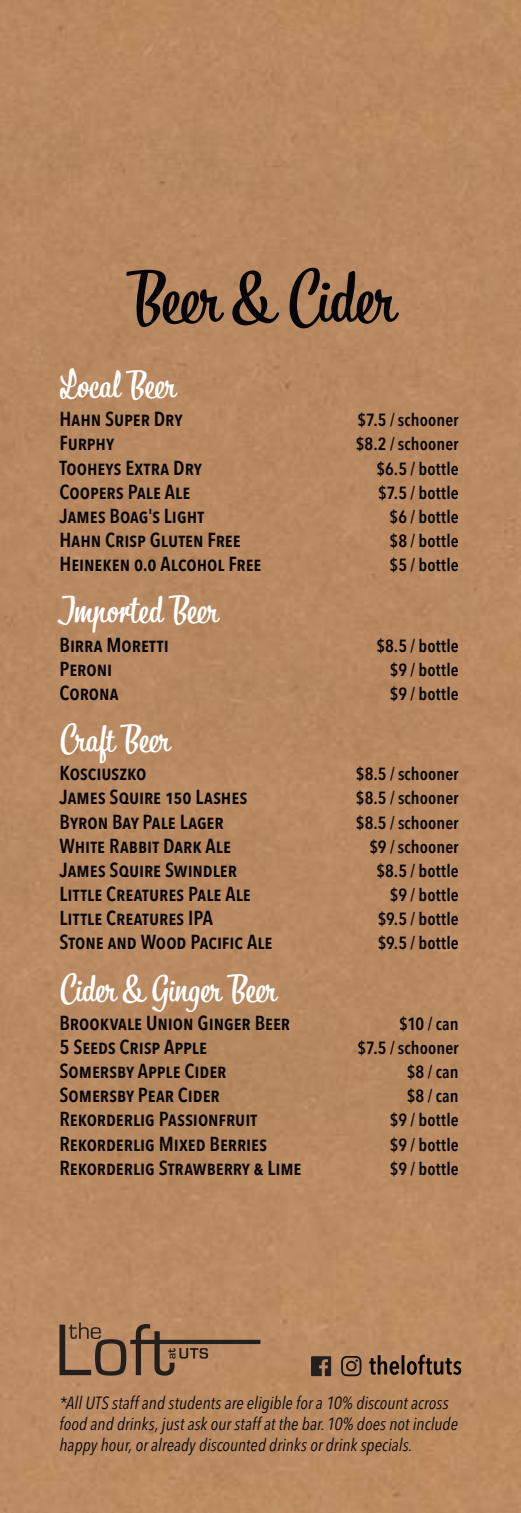
<style>
.page{position:relative;width:521px;height:1513px;background:#b98a61}
.page>*{position:absolute;margin:0;border:0;box-sizing:border-box;transform-origin:0 0}
.t1{font:70px "Bistro Script";color:#05050a}
.t2{font:36.75px "Bistro Script";letter-spacing:.005em;color:#fff}
.t3{font:600 condensed 20.12px "Avenir Next LT Pro";color:#05050a}
.t4{font:600 condensed 17.5px "Avenir Next LT Pro";letter-spacing:.01em;color:#05050a}
.t5{font:italic condensed 17.5px/21px "Avenir Next LT Pro";color:#05050a}
</style>
<div class="page">
<svg style="left:60px;top:1322px;width:200px;height:54px;background:#9a7354"></svg>
<svg style="left:311px;top:1356px;width:20px;height:20px"></svg>
<svg style="left:341px;top:1356px;width:20px;height:20px"></svg>
<svg style="left:369px;top:1355px;width:92px;height:20px;background:#765941"></svg>
<h1 class="t1" style="left:126px;top:254px;width:268px">Beer &amp; Cider</h1>
<h2 class="t2" style="left:60px;top:362px;width:116px">Local Beer</h2>
<p class="t3" style="left:60px;top:407px;width:124px">Hahn Super Dry</p>
<p class="t4" style="left:358px;top:409px;width:103px">$7.5 / schooner</p>
<p class="t3" style="left:60px;top:431px;width:56px">Furphy</p>
<p class="t4" style="left:356px;top:434px;width:104px">$8.2 / schooner</p>
<p class="t3" style="left:60px;top:455px;width:144px">Tooheys Extra Dry</p>
<p class="t4" style="left:376px;top:458px;width:84px">$6.5 / bottle</p>
<p class="t3" style="left:60px;top:479px;width:132px">Coopers Pale Ale</p>
<p class="t4" style="left:378px;top:482px;width:82px">$7.5 / bottle</p>
<p class="t3" style="left:60px;top:504px;width:146px">James Boag's Light</p>
<p class="t4" style="left:389px;top:506px;width:71px">$6 / bottle</p>
<p class="t3" style="left:60px;top:528px;width:183px">Hahn Crisp Gluten Free</p>
<p class="t4" style="left:389px;top:530px;width:71px">$8 / bottle</p>
<p class="t3" style="left:60px;top:552px;width:204px">Heineken 0.0 Alcohol Free</p>
<p class="t4" style="left:389px;top:554px;width:71px">$5 / bottle</p>
<h2 class="t2" style="left:60px;top:587px;width:159px">Imported Beer</h2>
<p class="t3" style="left:60px;top:632px;width:111px">Birra Moretti</p>
<p class="t4" style="left:376px;top:635px;width:84px">$8.5 / bottle</p>
<p class="t3" style="left:60px;top:656px;width:54px">Peroni</p>
<p class="t4" style="left:390px;top:659px;width:70px">$9 / bottle</p>
<p class="t3" style="left:60px;top:681px;width:60px">Corona</p>
<p class="t4" style="left:390px;top:683px;width:70px">$9 / bottle</p>
<h2 class="t2" style="left:60px;top:716px;width:111px">Craft Beer</h2>
<p class="t3" style="left:60px;top:761px;width:88px">Kosciuszko</p>
<p class="t4" style="left:356px;top:764px;width:104px">$8.5 / schooner</p>
<p class="t3" style="left:60px;top:785px;width:189px">James Squire 150 Lashes</p>
<p class="t4" style="left:356px;top:788px;width:104px">$8.5 / schooner</p>
<p class="t3" style="left:60px;top:809px;width:166px">Byron Bay Pale Lager</p>
<p class="t4" style="left:356px;top:812px;width:104px">$8.5 / schooner</p>
<p class="t3" style="left:60px;top:833px;width:173px">White Rabbit Dark Ale</p>
<p class="t4" style="left:369px;top:836px;width:91px">$9 / schooner</p>
<p class="t3" style="left:60px;top:858px;width:179px">James Squire Swindler</p>
<p class="t4" style="left:376px;top:860px;width:84px">$8.5 / bottle</p>
<p class="t3" style="left:60px;top:882px;width:193px">Little Creatures Pale Ale</p>
<p class="t4" style="left:390px;top:884px;width:70px">$9 / bottle</p>
<p class="t3" style="left:60px;top:906px;width:155px">Little Creatures IPA</p>
<p class="t4" style="left:378px;top:908px;width:82px">$9.5 / bottle</p>
<p class="t3" style="left:60px;top:930px;width:214px">Stone and Wood Pacific Ale</p>
<p class="t4" style="left:378px;top:933px;width:82px">$9.5 / bottle</p>
<h2 class="t2" style="left:60px;top:966px;width:217px">Cider &amp; Ginger Beer</h2>
<p class="t3" style="left:60px;top:1011px;width:232px">Brookvale Union Ginger Beer</p>
<p class="t4" style="left:399px;top:1013px;width:61px">$10 / can</p>
<p class="t3" style="left:60px;top:1035px;width:149px">5 Seeds Crisp Apple</p>
<p class="t4" style="left:358px;top:1037px;width:103px">$7.5 / schooner</p>
<p class="t3" style="left:60px;top:1059px;width:168px">Somersby Apple Cider</p>
<p class="t4" style="left:407px;top:1061px;width:53px">$8 / can</p>
<p class="t3" style="left:60px;top:1083px;width:162px">Somersby Pear Cider</p>
<p class="t4" style="left:407px;top:1086px;width:53px">$8 / can</p>
<p class="t3" style="left:60px;top:1107px;width:199px">Rekorderlig Passionfruit</p>
<p class="t4" style="left:390px;top:1110px;width:70px">$9 / bottle</p>
<p class="t3" style="left:60px;top:1131px;width:209px">Rekorderlig Mixed Berries</p>
<p class="t4" style="left:390px;top:1134px;width:70px">$9 / bottle</p>
<p class="t3" style="left:60px;top:1155px;width:243px">Rekorderlig Strawberry &amp; Lime</p>
<p class="t4" style="left:390px;top:1158px;width:70px">$9 / bottle</p>
<p class="t5" style="left:53px;top:1393px;width:384px">*All UTS staf and students are eligible for a 10% discount acros</p>
<p class="t5" style="left:60px;top:1393px;width:400px">*All UTS staff and students are eligible for a 10% discount across food and drinks, just ask our staff at the bar. 10% does not include happy hour, or already discounted drinks or drink specials.</p>
</div>
